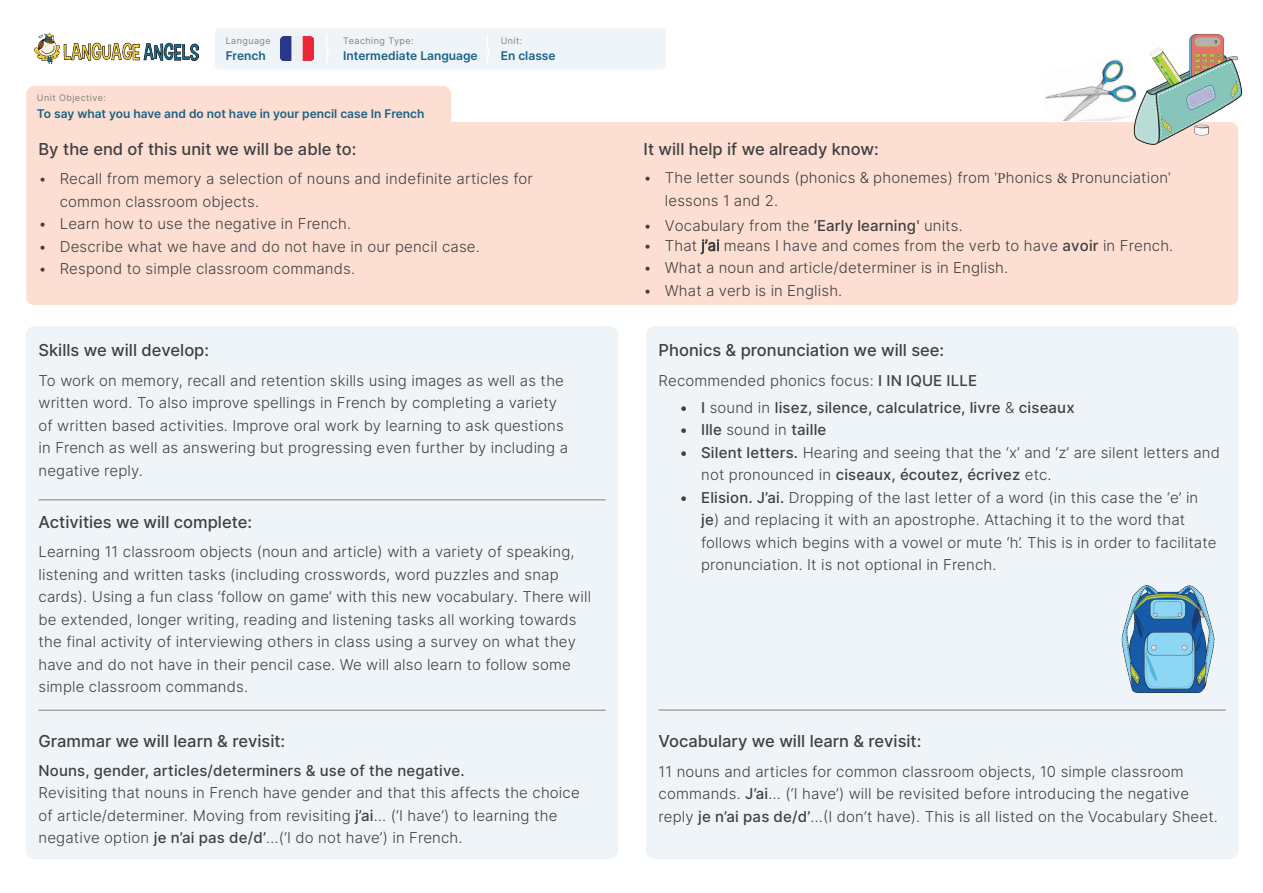
<style>
.page{position:relative;width:1263px;height:893px;background:#fff}
.page>*{position:absolute;margin:0;border:0;box-sizing:border-box;transform-origin:0 0}
.t1{font:500 16.5px "Inter";color:#404040}
.t2{font:15px/22.5px "Inter Light BETA";letter-spacing:.01em;color:#404040}
.t3{font:500 15px "Inter";letter-spacing:.01em;color:#404040}
.t4{font:600 12px "Inter";color:#1b6284}
.t5{font:9px "Inter";letter-spacing:.05em;color:#808180}
.s1{font-family:"Minion Pro"}
.s2{font-family:"Inter";font-weight:500}
.s3{font-family:"Inter"}
.s4{font-family:"Inter Light BETA";font-weight:400}
</style>
<div class="page">
<img style="left:1045px;top:59px;width:86px;height:62px">
<div style="left:26px;top:326px;width:592px;height:533px;background:#eef4f7;border-radius:9px"></div>
<div style="left:646px;top:326px;width:592px;height:533px;background:#eef4f7;border-radius:9px"></div>
<img style="left:34px;top:34px;width:164px;height:29px">
<div style="left:26px;top:122px;width:1213px;height:184px;background:#fdded3;border-radius:9px"></div>
<div style="left:215px;top:28px;width:450px;height:41px;background:#eef4f7;border-radius:4px"></div>
<svg style="left:326px;top:34px;width:3px;height:29px"></svg>
<svg style="left:486px;top:34px;width:3px;height:29px"></svg>
<div style="left:26px;top:86px;width:425px;height:41px;background:#fdded3"></div>
<hr style="left:39px;top:499px;width:566px;height:1px;background:#808180">
<hr style="left:39px;top:710px;width:566px;height:1px;background:#808180">
<hr style="left:659px;top:710px;width:566px;height:1px;background:#808180">
<img style="left:280px;top:37px;width:33px;height:24px">
<img style="left:1121px;top:585px;width:94px;height:108px">
<img style="left:1131px;top:34px;width:112px;height:114px">
<p class="t5" style="left:226px;top:34px;width:47px">Language</p>
<p class="t5" style="left:343px;top:34px;width:72px">Teaching Type:</p>
<p class="t5" style="left:501px;top:34px;width:23px">Unit:</p>
<p class="t4" style="left:226px;top:47px;width:42px">French</p>
<p class="t4" style="left:343px;top:47px;width:136px">Intermediate Language</p>
<p class="t4" style="left:501px;top:47px;width:56px">En classe</p>
<p class="t5" style="left:37px;top:92px;width:70px">Unit Objective:</p>
<p class="t4" style="left:37px;top:105px;width:389px">To say what you have and do not have in your pencil case In French</p>
<p class="t1" style="left:39px;top:137px;width:319px">By the end of this unit we will be able to:</p>
<p class="t1" style="left:644px;top:137px;width:237px">It will help if we already know:</p>
<p class="t2" style="left:60px;top:167px;width:474px;text-indent:-21px">• Recall from memory a selection of nouns and indefinite articles for common classroom objects.</p>
<p class="t2" style="left:39px;top:212px;width:314px">• Learn how to use the negative in French.</p>
<p class="t2" style="left:39px;top:235px;width:443px">• Describe what we have and do not have in our pencil case.</p>
<p class="t2" style="left:39px;top:257px;width:318px">• Respond to simple classroom commands.</p>
<p class="t2" style="left:665px;top:166px;width:507px;text-indent:-21px">• The letter sounds (phonics &amp; phonemes) from <span class="s1">'P</span>honics <span class="s1">&amp; P</span>ronunciation<span class="s1">' </span>lessons 1 and 2.</p>
<p class="t2" style="left:644px;top:214px;width:321px">• Vocabulary from the <span class="s2">‘Early learning</span><span class="s3">'</span> units.</p>
<p class="t2" style="left:644px;top:234px;width:531px">• That j’ai means I have and comes from the verb to have <span class="s2">avoir</span> in French.</p>
<p class="t2" style="left:644px;top:256px;width:366px">• What a noun and article/determiner is in English.</p>
<p class="t2" style="left:644px;top:279px;width:200px">• What a verb is in English.</p>
<p class="t1" style="left:39px;top:338px;width:172px">Skills we will develop:</p>
<p class="t1" style="left:659px;top:338px;width:287px">Phonics &amp; pronunciation we will see:</p>
<p class="t2" style="left:39px;top:369px;width:531px">To work on memory, recall and retention skills using images as well as the written word. To also improve spellings in French by completing a variety of written based activities. Improve oral work by learning to ask questions in French as well as answering but progressing even further by including a negative reply.</p>
<p class="t2" style="left:659px;top:369px;width:320px">Recommended phonics focus: <span class="s2">I IN IQUE ILLE</span></p>
<p class="t3" style="left:680px;top:396px;width:396px">• I <span class="s4">sound in</span> lisez, silence, calculatrice, livre <span class="s4">&amp;</span> ciseaux</p>
<p class="t3" style="left:680px;top:419px;width:148px">• Ille <span class="s4">sound in</span> taille</p>
<p class="t2" style="left:680px;top:441px;width:541px"><span class="s2">• Silent letters.</span> Hearing and seeing that the ‘x’ and ‘z’ are silent letters and</p>
<p class="t3" style="left:701px;top:464px;width:352px"><span class="s4">not pronounced in</span> ciseaux, écoutez, écrivez <span class="s4">etc.</span></p>
<p class="t2" style="left:701px;top:486px;width:517px;text-indent:-21px"><span class="s2">• Elision. J’ai.</span> Dropping of the last letter of a word (in this case the ‘e’ in <span class="s2">je</span>) and replacing it with an apostrophe. Attaching it to the word that follows which begins with a vowel or mute ‘h’. This is in order to facilitate pronunciation. It is not optional in French.</p>
<p class="t1" style="left:39px;top:510px;width:215px">Activities we will complete:</p>
<p class="t2" style="left:39px;top:540px;width:554px">Learning 11 classroom objects (noun and article) with a variety of speaking, listening and written tasks (including crosswords, word puzzles and snap cards). Using a fun class ‘follow on game’ with this new vocabulary. There will be extended, longer writing, reading and listening tasks all working towards the final activity of interviewing others in class using a survey on what they have and do not have in their pencil case. We will also learn to follow some simple classroom commands.</p>
<p class="t1" style="left:39px;top:728px;width:248px">Grammar we will learn &amp; revisit:</p>
<p class="t1" style="left:659px;top:729px;width:264px">Vocabulary we will learn &amp; revisit:</p>
<p class="t3" style="left:39px;top:759px;width:428px">Nouns, gender, articles/determiners &amp; use of the negative.</p>
<p class="t2" style="left:39px;top:781px;width:543px">Revisiting that nouns in French have gender and that this affects the choice of article/determiner. Moving from revisiting <span class="s2">j’ai</span>… (‘I have’) to learning the negative option <span class="s2">je n’ai pas de/d’</span>…(‘I do not have’) in French.</p>
<p class="t2" style="left:659px;top:760px;width:561px">11 nouns and articles for common classroom objects, 10 simple classroom commands. <span class="s2">J’ai</span>… (‘I have’) will be revisited before introducing the negative reply <span class="s2">je n’ai pas de/d’</span>…(I don’t have). This is all listed on the Vocabulary Sheet.</p>
</div>
